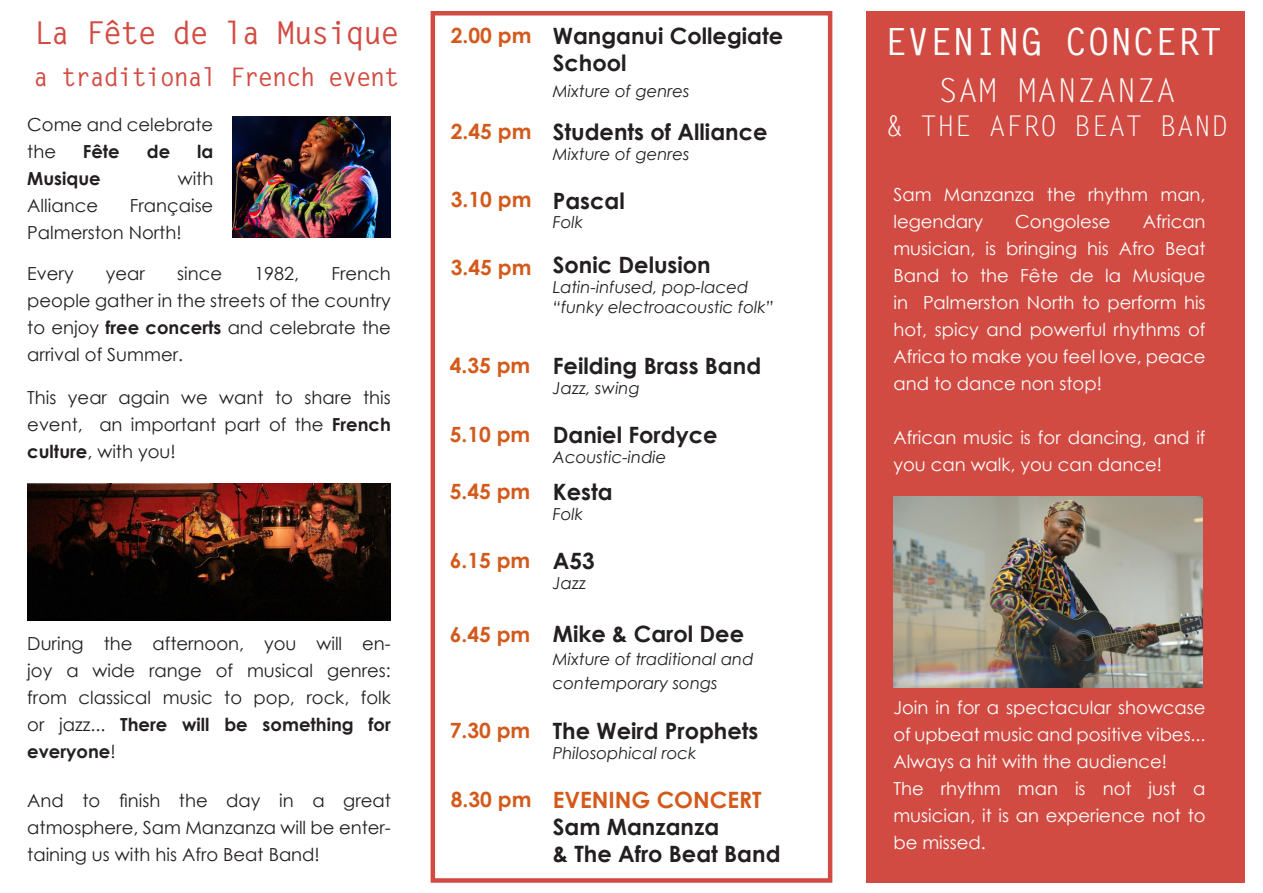
<style>
.page{position:relative;width:1263px;height:893px;background:#fff}
.page>*{position:absolute;margin:0;border:0;box-sizing:border-box;transform-origin:0 0}
.t1{font:700 37.5px "Letter Gothic Std";color:#fff}
.t2{font:33px "Letter Gothic Std";color:#fff}
.t3{font:700 31.5px "Letter Gothic Std";letter-spacing:-.05em;color:#d24b42}
.t4{font:28.5px "Letter Gothic Std";color:#fff}
.t5{font:700 25.5px "Letter Gothic Std";letter-spacing:-.05em;color:#d24b42}
.t6{font:700 22.5px/27px "Century Gothic";color:#231f20}
.t7{font:700 22.5px "Century Gothic";color:#d35a1a}
.t8{font:700 21px "Century Gothic";color:#d35a1a}
.t9{font:18px/27px "Century Gothic";color:#231f20;text-align:justify}
.t10{font:18px/27px "Century Gothic";color:#fff}
.t11{font:700 18px "Century Gothic";color:#231f20}
.t12{font:italic 16.5px/19.8px "Century Gothic";color:#231f20}
.s1{font-weight:700}
</style>
<div class="page">
<div style="left:431px;top:11px;width:401px;height:872px;border:4px solid #d24b42"></div>
<div style="left:866px;top:11px;width:378px;height:872px;background:#d24b42"></div>
<img style="left:27px;top:483px;width:364px;height:138px">
<img style="left:893px;top:496px;width:310px;height:191px">
<img style="left:232px;top:117px;width:159px;height:121px">
<h3 class="t3" style="left:34px;top:13px;width:367px">La Fête de la Musique</h3>
<h3 class="t5" style="left:34px;top:61px;width:367px">a traditional French event</h3>
<p class="t8" style="left:451px;top:20px;width:82px">2.00 pm</p>
<p class="t6" style="left:553px;top:22px;width:232px">Wanganui Collegiate</p>
<h1 class="t1" style="left:885px;top:19px;width:339px">EVENING CONCERT</h1>
<p class="t6" style="left:553px;top:49px;width:75px">School</p>
<p class="t12" style="left:553px;top:81px;width:138px">Mixture of genres</p>
<h2 class="t2" style="left:938px;top:72px;width:239px">SAM MANZANZA</h2>
<p class="t9" style="left:27px;top:110px;width:188px">Come and celebrate</p>
<h3 class="t4" style="left:886px;top:110px;width:343px">&amp; THE AFRO BEAT BAND</h3>
<p class="t9" style="left:27px;top:137px;width:30px">the</p>
<p class="t11" style="left:83px;top:138px;width:39px">Fête</p>
<p class="t11" style="left:147px;top:138px;width:25px">de</p>
<p class="t11" style="left:197px;top:138px;width:18px">la</p>
<p class="t11" style="left:27px;top:165px;width:75px">Musique</p>
<p class="t9" style="left:178px;top:164px;width:37px">with</p>
<p class="t9" style="left:27px;top:191px;width:72px">Alliance</p>
<p class="t6" style="left:553px;top:117px;width:216px">Students of Alliance</p>
<p class="t12" style="left:553px;top:144px;width:138px">Mixture of genres</p>
<p class="t8" style="left:451px;top:115px;width:82px">2.45 pm</p>
<p class="t10" style="left:893px;top:181px;width:314px">Sam Manzanza the rhythm man, legendary</p>
<p class="t8" style="left:451px;top:184px;width:82px">3.10 pm</p>
<p class="t6" style="left:553px;top:186px;width:73px">Pascal</p>
<p class="t12" style="left:553px;top:212px;width:32px">Folk</p>
<p class="t9" style="left:27px;top:191px;width:188px;text-indent:102px">Française<br>Palmerston North!</p>
<p class="t9" style="left:27px;top:259px;width:48px">Every</p>
<p class="t9" style="left:106px;top:259px;width:41px">year</p>
<p class="t9" style="left:177px;top:259px;width:46px">since</p>
<p class="t9" style="left:254px;top:259px;width:46px">1982,</p>
<p class="t10" style="left:893px;top:208px;width:314px;text-align:justify;text-indent:249px">African musician, is bringing his Afro Beat Band to the Fête de la Musique in Palmerston North to perform his hot, spicy and powerful rhythms of Africa to make you feel love, peace and to dance non stop!</p>
<p class="t10" style="left:893px;top:424px;width:314px">African music is for dancing, and if you can walk, you can dance!</p>
<p class="t10" style="left:1015px;top:208px;width:97px">Congolese</p>
<p class="t6" style="left:553px;top:251px;width:159px">Sonic Delusion</p>
<p class="t12" style="left:553px;top:277px;width:222px">Latin-infused, pop-laced “funky electroacoustic folk”</p>
<p class="t8" style="left:451px;top:251px;width:82px">3.45 pm</p>
<p class="t9" style="left:27px;top:259px;width:365px;text-indent:304px">French people gather in the streets of the country to enjoy <span class="s1">free concerts</span> and celebrate the arrival of Summer.</p>
<p class="t9" style="left:27px;top:384px;width:365px">This year again we want to share this event, an important part of the <span class="s1">French culture</span>, with you!</p>
<p class="t6" style="left:553px;top:351px;width:210px">Feilding Brass Band</p>
<p class="t12" style="left:553px;top:377px;width:88px">Jazz, swing</p>
<p class="t8" style="left:450px;top:349px;width:82px">4.35 pm</p>
<p class="t6" style="left:553px;top:420px;width:166px">Daniel Fordyce</p>
<p class="t12" style="left:553px;top:447px;width:115px">Acoustic-indie</p>
<p class="t6" style="left:553px;top:477px;width:61px">Kesta</p>
<p class="t12" style="left:553px;top:504px;width:32px">Folk</p>
<p class="t8" style="left:450px;top:418px;width:82px">5.10 pm</p>
<p class="t8" style="left:450px;top:476px;width:82px">5.45 pm</p>
<p class="t9" style="left:27px;top:630px;width:365px">During the afternoon, you will en&shy;joy a wide range of musical genres: from classical music to pop, rock, folk or jazz... <span class="s1">There will be something for everyone</span>!</p>
<p class="t9" style="left:27px;top:786px;width:365px">And to finish the day in a great atmosphere, Sam Manzanza will be enter&shy;taining us with his Afro Beat Band!</p>
<p class="t8" style="left:450px;top:544px;width:82px">6.15 pm</p>
<p class="t8" style="left:450px;top:619px;width:82px">6.45 pm</p>
<p class="t6" style="left:553px;top:546px;width:43px">A53</p>
<p class="t12" style="left:553px;top:573px;width:35px">Jazz</p>
<p class="t6" style="left:553px;top:619px;width:193px">Mike &amp; Carol Dee</p>
<p class="t12" style="left:553px;top:647px;width:202px;line-height:24px">Mixture of traditional and contemporary songs</p>
<p class="t8" style="left:450px;top:714px;width:82px">7.30 pm</p>
<p class="t6" style="left:553px;top:716px;width:207px">The Weird Prophets</p>
<p class="t12" style="left:553px;top:742px;width:145px">Philosophical rock</p>
<p class="t8" style="left:451px;top:783px;width:82px">8.30 pm</p>
<p class="t7" style="left:553px;top:783px;width:210px">EVENING CONCERT</p>
<p class="t6" style="left:553px;top:813px;width:229px">Sam Manzanza<br>&amp; The Afro Beat Band</p>
<p class="t10" style="left:893px;top:694px;width:314px">Join in for a spectacular showcase of upbeat music and positive vibes...<br>Always a hit with the audience!<br>The rhythm man is not just a musician, it is an experience not to be missed.</p>
</div>
